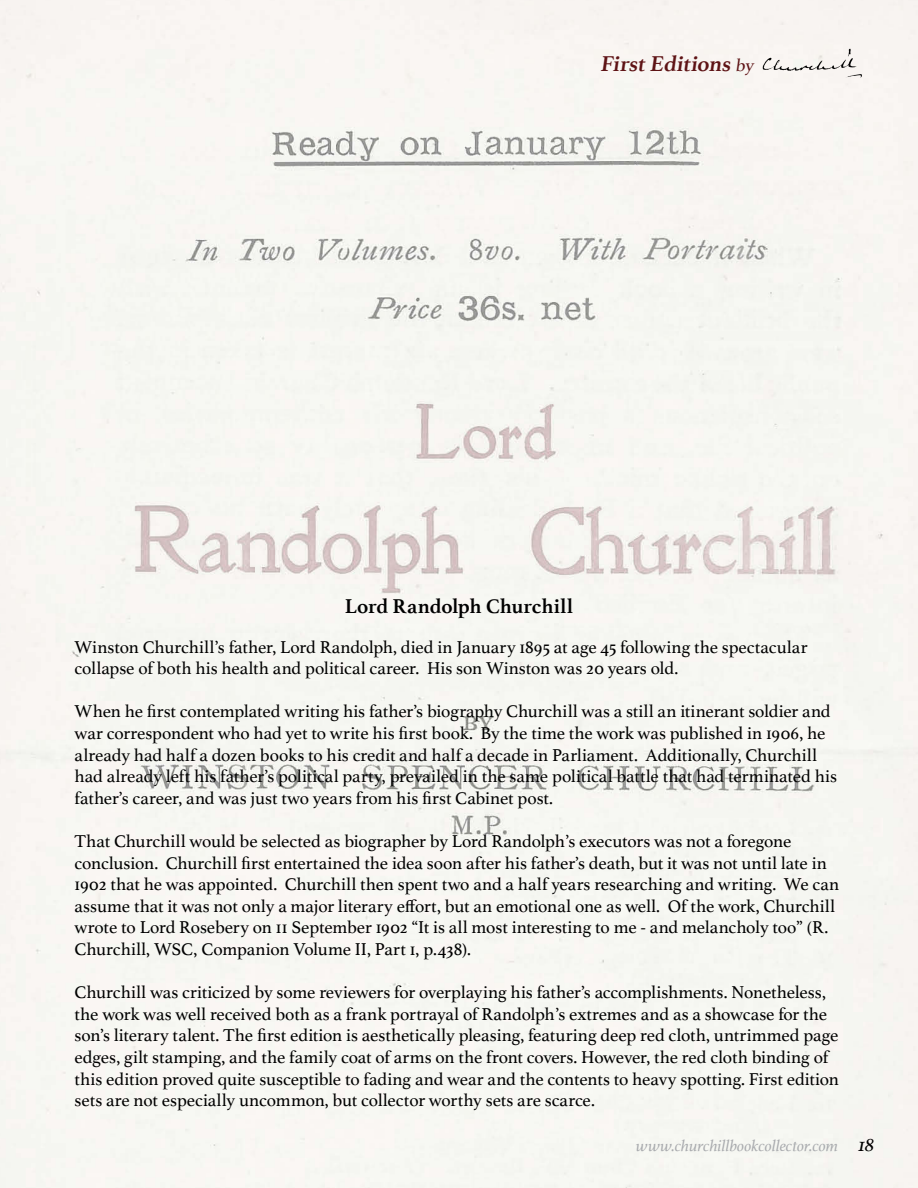
<style>
.page{position:relative;width:918px;height:1188px;background:#f7f6f2}
.page>*{position:absolute;margin:0;border:0;box-sizing:border-box;transform-origin:0 0}
.t1{font:700 22.5px "Athelas";color:#5e1315}
.t2{font:700 21px "Athelas";letter-spacing:-.01em;color:#000}
.t3{font:18px/21.6px "Athelas";letter-spacing:-.005em;color:#000}
.t4{font:italic 16.5px "Athelas";letter-spacing:-.005em;color:#a9abae}
.s1{font-weight:400;font-size:18px}
.s2{font-size:19.5px;color:#000}
</style>
<div class="page">
<img style="left:759px;top:44px;width:105px;height:40px">
<p class="t1" style="left:600px;top:46px;width:159px">FirstEditions<span class="s1">by</span></p>
<p class="t2" style="left:345px;top:589px;width:230px">Lord Randolph Churchill</p>
<p class="t3" style="left:75px;top:635px;width:734px">Winston Churchill’s father, Lord Randolph, died in January 1895 at age 45 following the spectacular collapse of both his health and political career. His son Winston was 20 years old.</p>
<p class="t3" style="left:75px;top:700px;width:764px">When he first contemplated writing his father’s biography Churchill was a still an itinerant soldier and war correspondent who had yet to write his first book. By the time the work was published in 1906, he already had half a dozen books to his credit and half a decade in Parliament. Additionally, Churchill had already left his father’s political party, prevailed in the same political battle that had terminated his father’s career, and was just two years from his first Cabinet post.</p>
<p class="t3" style="left:75px;top:830px;width:766px">That Churchill would be selected as biographer by Lord Randolph’s executors was not a foregone conclusion. Churchill first entertained the idea soon after his father’s death, but it was not until late in 1902 that he was appointed. Churchill then spent two and a half years researching and writing. We can assume that it was not only a major literary effort, but an emotional one as well. Of the work, Churchill wrote to Lord Rosebery on 11 September 1902 “It is all most interesting to me - and melancholy too” (R.<br>Churchill, WSC, Companion Volume II, Part 1, p.438).</p>
<p class="t3" style="left:75px;top:981px;width:766px">Churchill was criticized by some reviewers for overplaying his father’s accomplishments. Nonetheless, the work was well received both as a frank portrayal of Randolph’s extremes and as a showcase for the son’s literary talent. The first edition is aesthetically pleasing, featuring deep red cloth, untrimmed page edges, gilt stamping, and the family coat of arms on the front covers. However, the red cloth binding of this edition proved quite susceptible to fading and wear and the contents to heavy spotting. First edition sets are not especially uncommon, but collector worthy sets are scarce.</p>
<p class="t4" style="left:636px;top:1133px;width:240px">www.churchillbookcollector.com <span class="s2">18</span></p>
</div>
